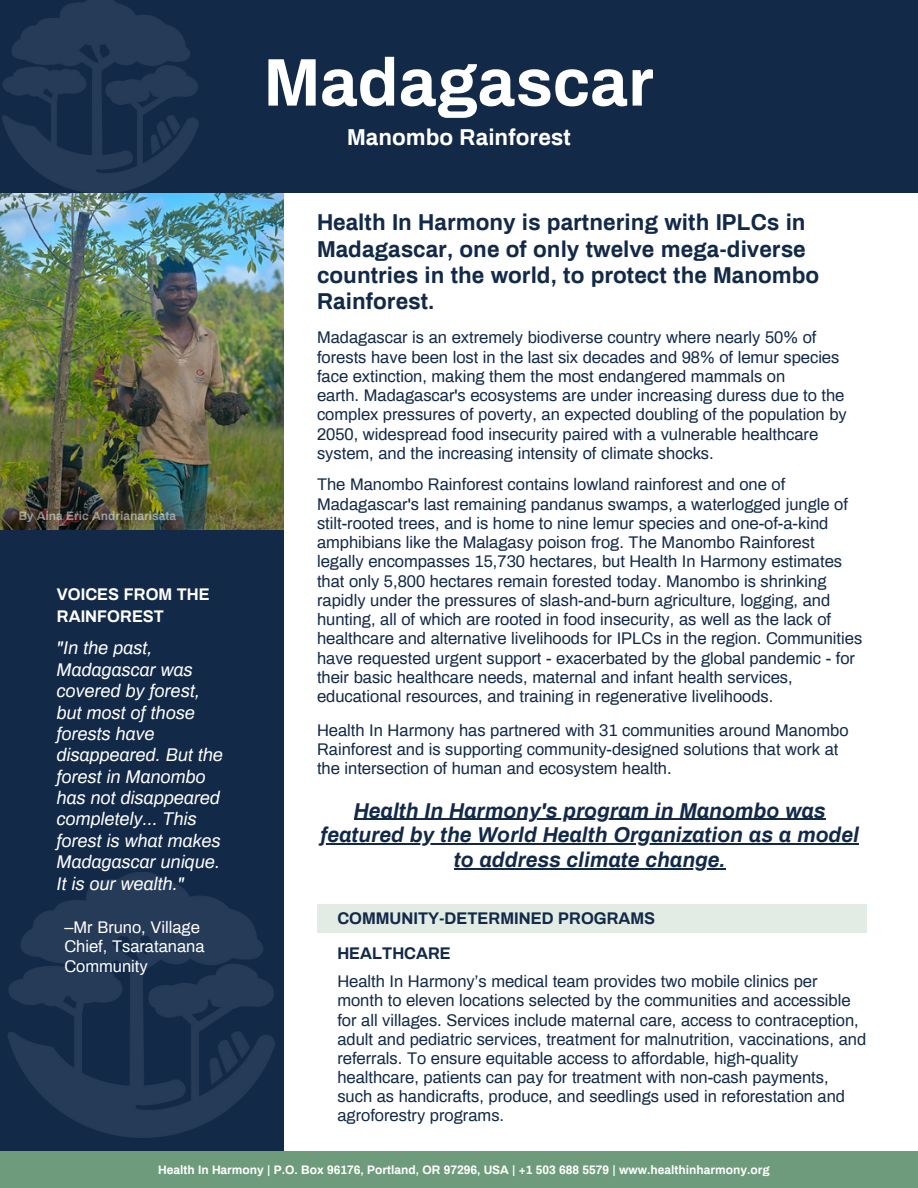
<style>
.page{position:relative;width:918px;height:1188px;background:#fff}
.page>*{position:absolute;margin:0;border:0;box-sizing:border-box;transform-origin:0 0}
.t1{font:700 67.5px "Archivo";color:#fff}
.t2{font:700 22.5px/26.2px "Archivo";color:#122948}
.t3{font:700 22.5px "Archivo";color:#fff}
.t4{font:italic 700 21px/24.8px "Archivo";color:#122948;text-align:center}
.t5{font:italic 18px/21.3px "Archivo";color:#fff}
.t6{font:16.5px/19.2px "Archivo";color:#122948}
.t7{font:16.5px/19.2px "Archivo";color:#fff}
.t8{font:700 16.5px "Archivo";color:#122948}
.t9{font:700 16.5px/22.2px "Archivo";color:#fff}
.t10{font:700 12px "Archivo";color:#fff}
</style>
<div class="page">
<div style="left:0;top:0;width:918px;height:193px;background:#122948"></div>
<div style="left:317px;top:904px;width:550px;height:29px;background:#e2ebe4"></div>
<div style="left:0;top:529px;width:284px;height:635px;background:#122948"></div>
<img style="left:0;top:193px;width:284px;height:337px">
<img style="left:0;top:0;width:200px;height:194px">
<img style="left:8px;top:873px;width:267px;height:265px">
<div style="left:0;top:1151px;width:918px;height:37px;background:#6e9b7b"></div>
<hr style="left:354px;top:819px;width:472px;height:1px;background:#122948">
<hr style="left:321px;top:843px;width:538px;height:2px;background:#122948">
<hr style="left:454px;top:868px;width:272px;height:1px;background:#122948">
<p class="t1" style="left:264px;top:46px;width:392px">Madagascar</p>
<p class="t10" style="left:18px;top:509px;width:159px">By Aina Eric Andrianarisata</p>
<p class="t9" style="left:57px;top:583px;width:154px">VOICES FROM THE<br>RAINFOREST</p>
<p class="t5" style="left:57px;top:638px;width:168px">"In the past,<br>Madagascar was covered by forest, but most of those forests have disappeared. But the forest in Manombo has not disappeared completely... This forest is what makes<br>Madagascar unique.<br>It is our wealth."</p>
<p class="t7" style="left:64px;top:918px;width:142px">–Mr Bruno, Village<br>Chief, Tsaratanana<br>Community</p>
<p class="t3" style="left:347px;top:125px;width:225px">Manombo Rainforest</p>
<p class="t2" style="left:317px;top:210px;width:504px">Health In Harmony is partnering with IPLCs in Madagascar, one of only twelve mega-diverse countries in the world, to protect the Manombo Rainforest.</p>
<p class="t6" style="left:317px;top:328px;width:501px">Madagascar is an extremely biodiverse country where nearly 50% of</p>
<p class="t6" style="left:317px;top:347px;width:531px">forests have been lost in the last six decades and 98% of lemur species face extinction, making them the most endangered mammals on<br>earth. Madagascar's ecosystems are under increasing duress due to the complex pressures of poverty, an expected doubling of the population by 2050, widespread food insecurity paired with a vulnerable healthcare system, and the increasing intensity of climate shocks.</p>
<p class="t6" style="left:317px;top:475px;width:547px">The Manombo Rainforest contains lowland rainforest and one of Madagascar's last remaining pandanus swamps, a waterlogged jungle of stilt-rooted trees, and is home to nine lemur species and one-of-a-kind amphibians like the Malagasy poison frog. The Manombo Rainforest legally encompasses 15,730 hectares, but Health In Harmony estimates that only 5,800 hectares remain forested today. Manombo is shrinking rapidly under the pressures of slash-and-burn agriculture, logging, and hunting, all of which are rooted in food insecurity, as well as the lack of healthcare and alternative livelihoods for IPLCs in the region. Communities have requested urgent support - exacerbated by the global pandemic - for their basic healthcare needs, maternal and infant health services, educational resources, and training in regenerative livelihoods.</p>
<p class="t6" style="left:317px;top:721px;width:533px">Health In Harmony has partnered with 31 communities around Manombo<br>Rainforest and is supporting community-designed solutions that work at the intersection of human and ecosystem health.</p>
<p class="t4" style="left:321px;top:798px;width:540px">Health In Harmony's program in Manombo was featured by the World Health Organization as a model to address climate change.</p>
<p class="t8" style="left:337px;top:910px;width:319px">COMMUNITY-DETERMINED PROGRAMS</p>
<p class="t8" style="left:337px;top:944px;width:115px">HEALTHCARE</p>
<p class="t6" style="left:337px;top:972px;width:530px">Health In Harmony’s medical team provides two mobile clinics per month to eleven locations selected by the communities and accessible for all villages. Services include maternal care, access to contraception, adult and pediatric services, treatment for malnutrition, vaccinations, and referrals. To ensure equitable access to affordable, high-quality healthcare, patients can pay for treatment with non-cash payments, such as handicrafts, produce, and seedlings used in reforestation and agroforestry programs.</p>
<p class="t10" style="left:158px;top:1164px;width:613px">Health In Harmony | P.O. Box 96176, Portland, OR 97296, USA | +1 503 688 5579 | www.healthinharmony.org</p>
</div>
